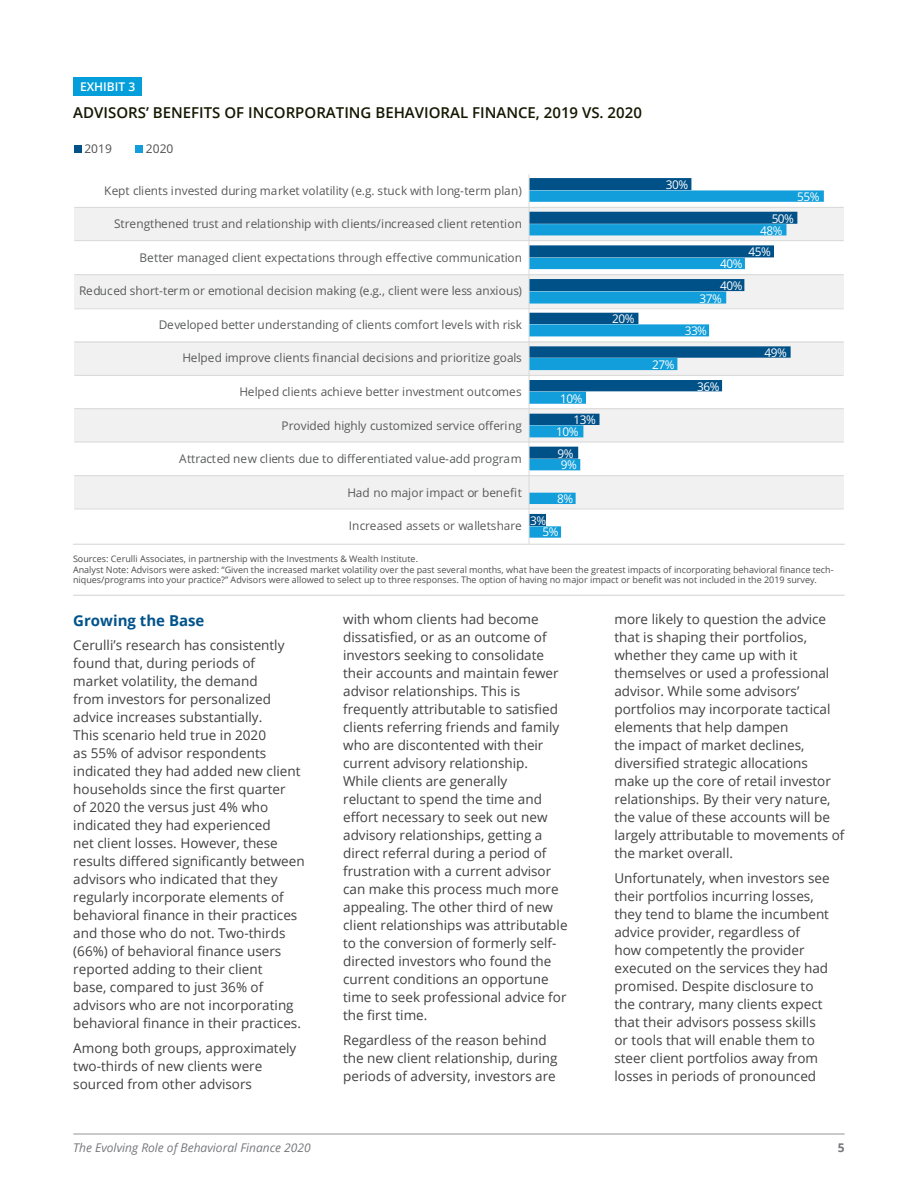
<style>
.page{position:relative;width:918px;height:1188px;background:#fff}
.page>*{position:absolute;margin:0;border:0;box-sizing:border-box;transform-origin:0 0}
.t1{font:600 15px "Open Sans";color:#141700}
.t2{font:700 15px "Open Sans";color:#00538b}
.t3{font:13.5px/18px "Open Sans";color:#414042}
.t4{font:12px "Open Sans";letter-spacing:.005em;color:#595a5a}
.t5{font:12px "Open Sans";letter-spacing:-.04em;color:#fff}
.t6{font:italic 12px "Open Sans";color:#77787b}
.t7{font:12px "Open Sans";color:#4f4e50}
.t8{font:600 12px "Open Sans";color:#fff}
.t9{font:700 12px "Open Sans";color:#77787b}
.t10{font:9px/10.8px "Open Sans";color:#4d4d4f}
</style>
<div class="page">
<hr style="left:73px;top:1134px;width:772px;height:1px;background:#939598">
<div style="left:74px;top:475px;width:770px;height:33px;background:#f1f1f1"></div>
<div style="left:74px;top:408px;width:770px;height:33px;background:#f1f1f1"></div>
<div style="left:74px;top:341px;width:770px;height:34px;background:#f1f1f1"></div>
<div style="left:74px;top:274px;width:770px;height:34px;background:#f1f1f1"></div>
<div style="left:74px;top:207px;width:770px;height:34px;background:#f1f1f1"></div>
<div style="left:529px;top:526px;width:32px;height:12px;background:#119eda;border:3px solid #119eda"></div>
<div style="left:529px;top:493px;width:47px;height:11px;background:#119eda"></div>
<div style="left:529px;top:459px;width:51px;height:11px;background:#119eda"></div>
<div style="left:529px;top:425px;width:54px;height:12px;background:#119eda;border:3px solid #119eda"></div>
<div style="left:529px;top:392px;width:57px;height:12px;background:#119eda;border:3px solid #119eda"></div>
<div style="left:529px;top:358px;width:148px;height:12px;background:#119eda;border:3px solid #119eda"></div>
<div style="left:529px;top:324px;width:180px;height:12px;background:#119eda;border:3px solid #119eda"></div>
<div style="left:529px;top:291px;width:197px;height:13px;background:#119eda;border:3px solid #119eda"></div>
<div style="left:529px;top:258px;width:216px;height:11px;background:#119eda"></div>
<div style="left:529px;top:224px;width:257px;height:11px;background:#119eda;border:3px solid #119eda"></div>
<div style="left:529px;top:190px;width:295px;height:12px;background:#119eda;border:3px solid #119eda"></div>
<div style="left:74px;top:145px;width:8px;height:7px;background:#005188"></div>
<div style="left:136px;top:145px;width:7px;height:7px;background:#119eda"></div>
<hr style="left:74px;top:509px;width:770px;height:1px;background:#d8d8d7">
<hr style="left:74px;top:475px;width:770px;height:1px;background:#d8d8d7">
<hr style="left:74px;top:442px;width:770px;height:1px;background:#d8d8d7">
<hr style="left:74px;top:408px;width:770px;height:1px;background:#d8d8d7">
<hr style="left:74px;top:375px;width:770px;height:1px;background:#d8d8d7">
<hr style="left:74px;top:342px;width:770px;height:1px;background:#d8d8d7">
<hr style="left:74px;top:308px;width:770px;height:1px;background:#d8d8d7">
<hr style="left:74px;top:274px;width:770px;height:1px;background:#d8d8d7">
<hr style="left:74px;top:240px;width:770px;height:1px;background:#d8d8d7">
<hr style="left:74px;top:207px;width:770px;height:1px;background:#d8d8d7">
<div style="left:529px;top:514px;width:17px;height:12px;background:#005188"></div>
<div style="left:529px;top:447px;width:49px;height:12px;background:#005188;border:3px solid #005188"></div>
<div style="left:529px;top:414px;width:71px;height:11px;background:#005188"></div>
<div style="left:529px;top:380px;width:193px;height:11px;background:#005188"></div>
<div style="left:529px;top:346px;width:262px;height:12px;background:#005188;border:3px solid #005188"></div>
<div style="left:529px;top:313px;width:109px;height:11px;background:#005188"></div>
<div style="left:529px;top:279px;width:215px;height:12px;background:#005188"></div>
<div style="left:529px;top:245px;width:245px;height:12px;background:#005188;border:3px solid #005188"></div>
<div style="left:529px;top:212px;width:268px;height:12px;background:#005188;border:3px solid #005188"></div>
<div style="left:529px;top:178px;width:162px;height:12px;background:#005188;border:3px solid #005188"></div>
<hr style="left:529px;top:174px;width:1px;height:370px;background:#dad9d9">
<div style="left:73px;top:77px;width:69px;height:18px;background:#049fdb"></div>
<hr style="left:73px;top:595px;width:772px;height:1px;background:#d1d3d4">
<hr style="left:73px;top:544px;width:772px;height:1px;background:#d1d3d4">
<p class="t8" style="left:80px;top:78px;width:57px">EXHIBIT 3</p>
<p class="t1" style="left:73px;top:102px;width:570px">ADVISORS’ BENEFITS OF INCORPORATING BEHAVIORAL FINANCE, 2019 VS. 2020</p>
<p class="t7" style="left:84px;top:141px;width:29px">2019</p>
<p class="t7" style="left:146px;top:141px;width:29px">2020</p>
<p class="t4" style="left:104px;top:182px;width:419px">Kept clients invested during market volatility (e.g. stuck with long-term plan)</p>
<p class="t5" style="left:666px;top:176px;width:24px">30%</p>
<p class="t5" style="left:797px;top:188px;width:24px">55%</p>
<p class="t4" style="left:114px;top:216px;width:410px">Strengthened trust and relationship with clients/increased client retention</p>
<p class="t5" style="left:772px;top:210px;width:24px">50%</p>
<p class="t5" style="left:760px;top:222px;width:24px">48%</p>
<p class="t4" style="left:140px;top:249px;width:384px">Better managed client expectations through effective communication</p>
<p class="t5" style="left:749px;top:244px;width:24px">45%</p>
<p class="t5" style="left:720px;top:256px;width:24px">40%</p>
<p class="t4" style="left:79px;top:283px;width:444px">Reduced short-term or emotional decision making (e.g., client were less anxious)</p>
<p class="t5" style="left:720px;top:277px;width:24px">40%</p>
<p class="t5" style="left:700px;top:290px;width:24px">37%</p>
<p class="t4" style="left:159px;top:316px;width:365px">Developed better understanding of clients comfort levels with risk</p>
<p class="t5" style="left:612px;top:311px;width:24px">20%</p>
<p class="t5" style="left:685px;top:322px;width:24px">33%</p>
<p class="t4" style="left:182px;top:350px;width:341px">Helped improve clients financial decisions and prioritize goals</p>
<p class="t5" style="left:652px;top:357px;width:24px">27%</p>
<p class="t5" style="left:764px;top:344px;width:24px">49%</p>
<p class="t4" style="left:239px;top:383px;width:284px">Helped clients achieve better investment outcomes</p>
<p class="t5" style="left:560px;top:390px;width:24px">10%</p>
<p class="t5" style="left:697px;top:378px;width:24px">36%</p>
<p class="t4" style="left:282px;top:417px;width:242px">Provided highly customized service offering</p>
<p class="t5" style="left:574px;top:412px;width:24px">13%</p>
<p class="t5" style="left:556px;top:424px;width:24px">10%</p>
<p class="t4" style="left:179px;top:451px;width:344px">Attracted new clients due to differentiated value-add program</p>
<p class="t5" style="left:558px;top:445px;width:18px">9%</p>
<p class="t5" style="left:561px;top:457px;width:18px">9%</p>
<p class="t4" style="left:347px;top:484px;width:176px">Had no major impact or benefit</p>
<p class="t5" style="left:557px;top:490px;width:18px">8%</p>
<p class="t4" style="left:349px;top:518px;width:174px">Increased assets or walletshare</p>
<p class="t5" style="left:530px;top:512px;width:18px">3%</p>
<p class="t5" style="left:543px;top:524px;width:18px">5%</p>
<p class="t10" style="left:73px;top:553px;width:762px">Sources: Cerulli Associates, in partnership with the Investments &amp; Wealth Institute.<br>Analyst Note: Advisors were asked: “Given the increased market volatility over the past several months, what have been the greatest impacts of incorporating behavioral finance tech&shy;niques/programs into your practice?” Advisors were allowed to select up to three responses. The option of having no major impact or benefit was not included in the 2019 survey.</p>
<p class="t2" style="left:73px;top:610px;width:133px">Growing the Base</p>
<p class="t3" style="left:73px;top:636px;width:233px">Cerulli’s research has consistently found that, during periods of<br>market volatility, the demand<br>from investors for personalized advice increases substantially.<br>This scenario held true in 2020<br>as 55% of advisor respondents indicated they had added new client households since the first quarter<br>of 2020 the versus just 4% who indicated they had experienced<br>net client losses. However, these results differed significantly between advisors who indicated that they regularly incorporate elements of behavioral finance in their practices and those who do not. Two-thirds (66%) of behavioral finance users reported adding to their client<br>base, compared to just 36% of advisors who are not incorporating behavioral finance in their practices.</p>
<p class="t3" style="left:73px;top:1039px;width:225px">Among both groups, approximately two-thirds of new clients were sourced from other advisors</p>
<p class="t3" style="left:343px;top:610px;width:226px">with whom clients had become dissatisfied, or as an outcome of investors seeking to consolidate their accounts and maintain fewer advisor relationships. This is frequently attributable to satisfied clients referring friends and family who are discontented with their current advisory relationship.<br>While clients are generally<br>reluctant to spend the time and effort necessary to seek out new advisory relationships, getting a direct referral during a period of frustration with a current advisor can make this process much more appealing. The other third of new client relationships was attributable to the conversion of formerly self&shy;directed investors who found the current conditions an opportune time to seek professional advice for the first time.</p>
<p class="t3" style="left:343px;top:1031px;width:216px">Regardless of the reason behind the new client relationship, during periods of adversity, investors are</p>
<p class="t3" style="left:614px;top:610px;width:232px">more likely to question the advice that is shaping their portfolios, whether they came up with it themselves or used a professional advisor. While some advisors’ portfolios may incorporate tactical elements that help dampen<br>the impact of market declines, diversified strategic allocations make up the core of retail investor relationships. By their very nature, the value of these accounts will be largely attributable to movements of the market overall.</p>
<p class="t3" style="left:614px;top:869px;width:217px">Unfortunately, when investors see their portfolios incurring losses, they tend to blame the incumbent advice provider, regardless of how competently the provider executed on the services they had promised. Despite disclosure to the contrary, many clients expect that their advisors possess skills or tools that will enable them to steer client portfolios away from losses in periods of pronounced</p>
<p class="t6" style="left:73px;top:1140px;width:239px">The Evolving Role of Behavioral Finance 2020</p>
<p class="t9" style="left:838px;top:1139px;width:8px">5</p>
</div>
